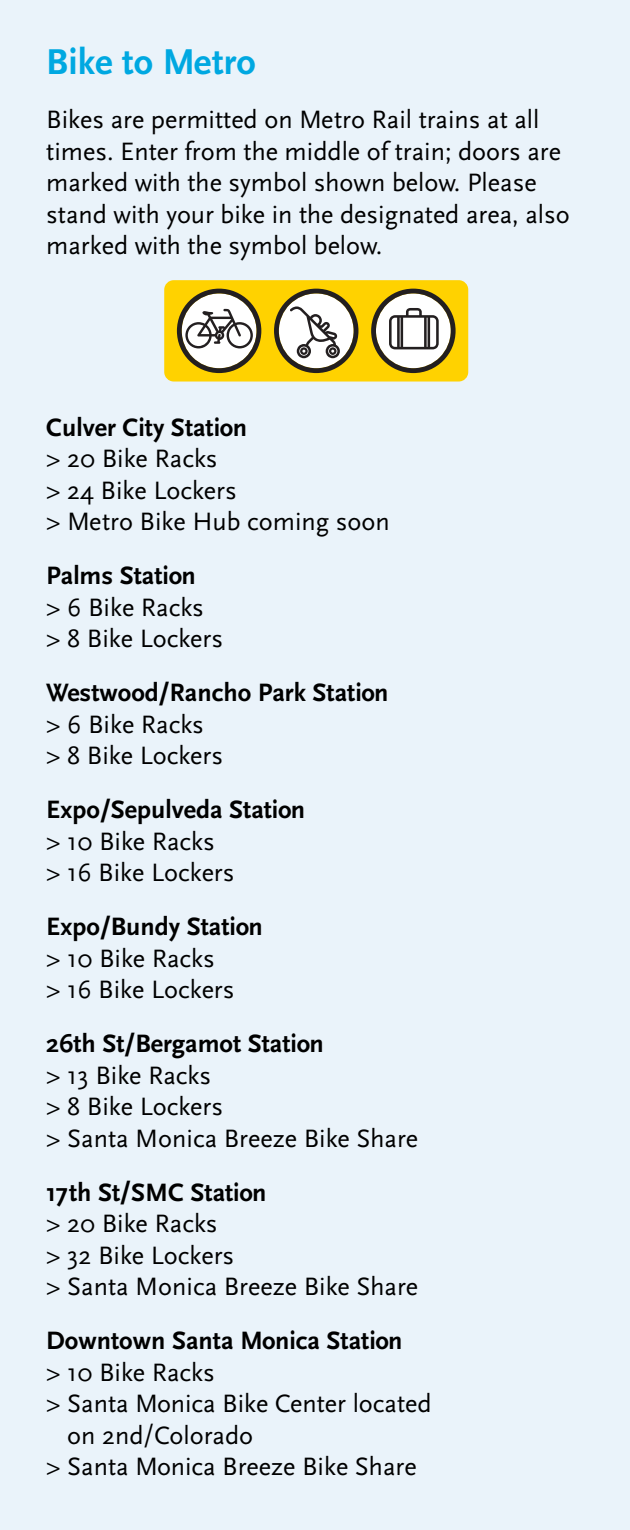
<style>
.page{position:relative;width:630px;height:1530px;background:#eaf3fa}
.page>*{position:absolute;margin:0;border:0;box-sizing:border-box;transform-origin:0 0}
.t1{font:700 37.5px "Scala Sans";color:#00a8e1}
.t2{font:26.25px/31.5px "Scala Sans";color:#000}
.t3{font:700 26.25px "Scala Sans";color:#000}
</style>
<div class="page">
<div style="left:164px;top:280px;width:304px;height:102px;background:#ffd200;border-radius:10px"></div>
<svg style="left:274px;top:289px;width:84px;height:84px"></svg>
<svg style="left:371px;top:289px;width:85px;height:84px"></svg>
<svg style="left:177px;top:289px;width:84px;height:84px"></svg>
<h1 class="t1" style="left:46px;top:42px;width:211px">Bike to Metro</h1>
<p class="t2" style="left:46px;top:104px;width:525px">Bikes are permitted on Metro Rail trains at all times. Enter from the middle of train; doors are marked with the symbol shown below. Please stand with your bike in the designated area, also marked with the symbol below.</p>
<p class="t3" style="left:46px;top:413px;width:202px">Culver City Station</p>
<p class="t2" style="left:46px;top:444px;width:345px">&gt; 20 Bike Racks<br>&gt; 24 Bike Lockers<br>&gt; Metro Bike Hub coming soon</p>
<p class="t3" style="left:46px;top:562px;width:151px">Palms Station</p>
<p class="t2" style="left:46px;top:592px;width:178px">&gt; 6 Bike Racks &gt; 8 Bike Lockers</p>
<p class="t3" style="left:46px;top:679px;width:344px">Westwood/Rancho Park Station</p>
<p class="t2" style="left:46px;top:709px;width:178px">&gt; 6 Bike Racks &gt; 8 Bike Lockers</p>
<p class="t3" style="left:46px;top:796px;width:261px">Expo/Sepulveda Station</p>
<p class="t2" style="left:46px;top:826px;width:190px">&gt; 10 Bike Racks &gt; 16 Bike Lockers</p>
<p class="t3" style="left:46px;top:913px;width:218px">Expo/Bundy Station</p>
<p class="t2" style="left:46px;top:943px;width:190px">&gt; 10 Bike Racks &gt; 16 Bike Lockers</p>
<p class="t3" style="left:46px;top:1030px;width:279px">26th St/Bergamot Station</p>
<p class="t2" style="left:46px;top:1060px;width:373px">&gt; 13 Bike Racks<br>&gt; 8 Bike Lockers<br>&gt; Santa Monica Breeze Bike Share</p>
<p class="t3" style="left:46px;top:1178px;width:222px">17th St/SMC Station</p>
<p class="t2" style="left:46px;top:1209px;width:373px">&gt; 20 Bike Racks<br>&gt; 32 Bike Lockers<br>&gt; Santa Monica Breeze Bike Share</p>
<p class="t3" style="left:46px;top:1327px;width:358px">Downtown Santa Monica Station</p>
<p class="t2" style="left:46px;top:1357px;width:170px">&gt; 10 Bike Racks</p>
<p class="t2" style="left:46px;top:1389px;width:387px">&gt; Santa Monica Bike Center located</p>
<p class="t2" style="left:67px;top:1420px;width:187px">on 2nd/Colorado</p>
<p class="t2" style="left:46px;top:1452px;width:372px">&gt; Santa Monica Breeze Bike Share</p>
</div>
